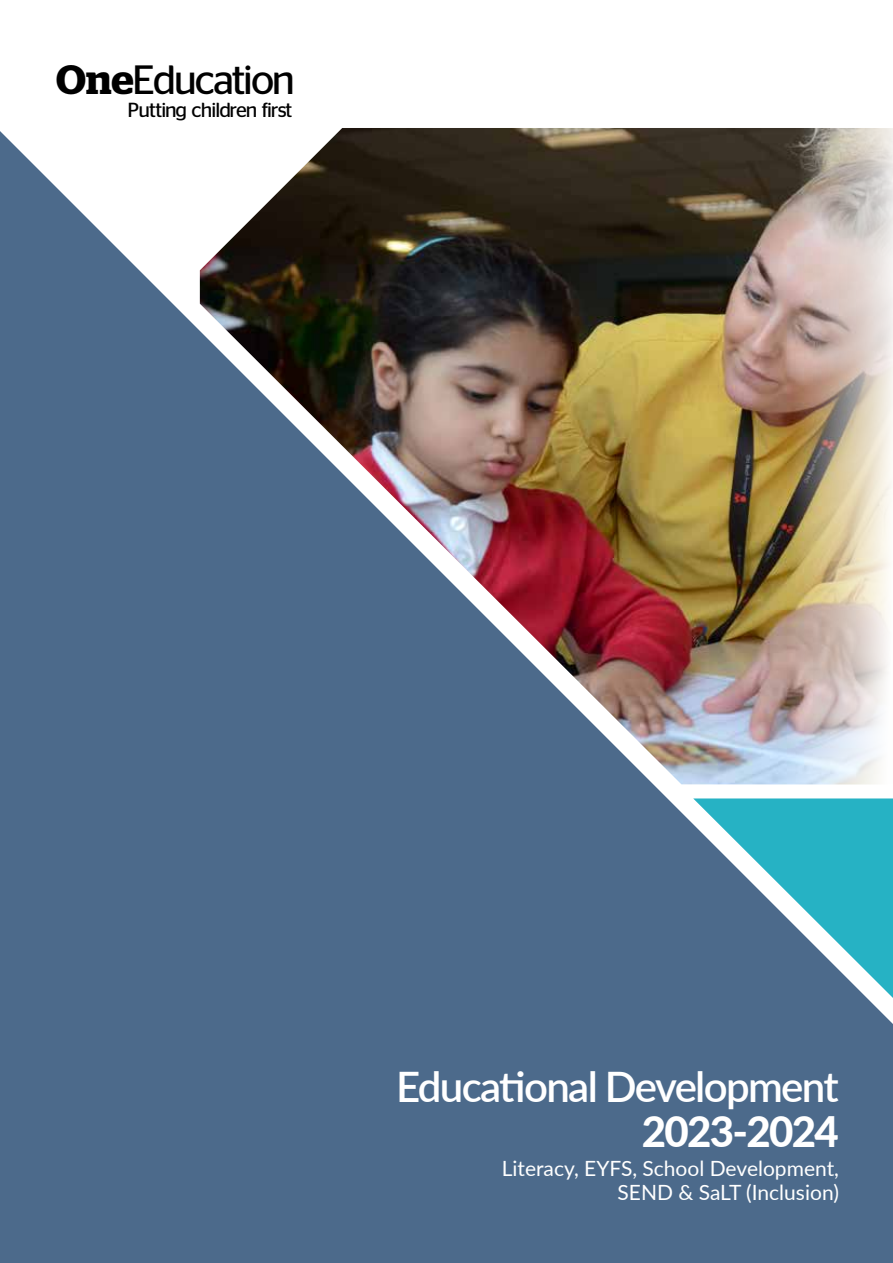
<style>
.page{position:relative;width:893px;height:1263px;background:#fff}
.page>*{position:absolute;margin:0;border:0;box-sizing:border-box;transform-origin:0 0}
.t1{font:600 42px "Lato";letter-spacing:-.04em;color:#fff}
.t2{font:800 42px "Lato";letter-spacing:-.04em;color:#fff}
.t3{font:40.8px "Stag Sans";letter-spacing:-.06em;color:#000}
.t4{font:21px/24px "Lato";color:#fff;text-align:right}
.t5{font:20.4px "Stag Sans";letter-spacing:-.04em;color:#000}
.s1{font-family:"Stag";font-weight:600}
</style>
<div class="page">
<div style="left:0;top:131px;width:893px;height:1132px;background:#4c6a8b"></div>
<img style="left:200px;top:128px;width:693px;height:656px">
<svg style="left:693px;top:798px;width:200px;height:200px;background:#509fb4"></svg>
<h2 class="t3" style="left:56px;top:56px;width:240px"><span class="s1">One</span>Education</h2>
<p class="t5" style="left:128px;top:98px;width:166px">Putting children first</p>
<h1 class="t1" style="left:396px;top:1056px;width:444px">Educational Development</h1>
<h1 class="t2" style="left:642px;top:1101px;width:199px">2023-2024</h1>
<p class="t4" style="left:502px;top:1155px;width:339px">Literacy, EYFS, School Development,<br>SEND &amp; SaLT (Inclusion)</p>
</div>
